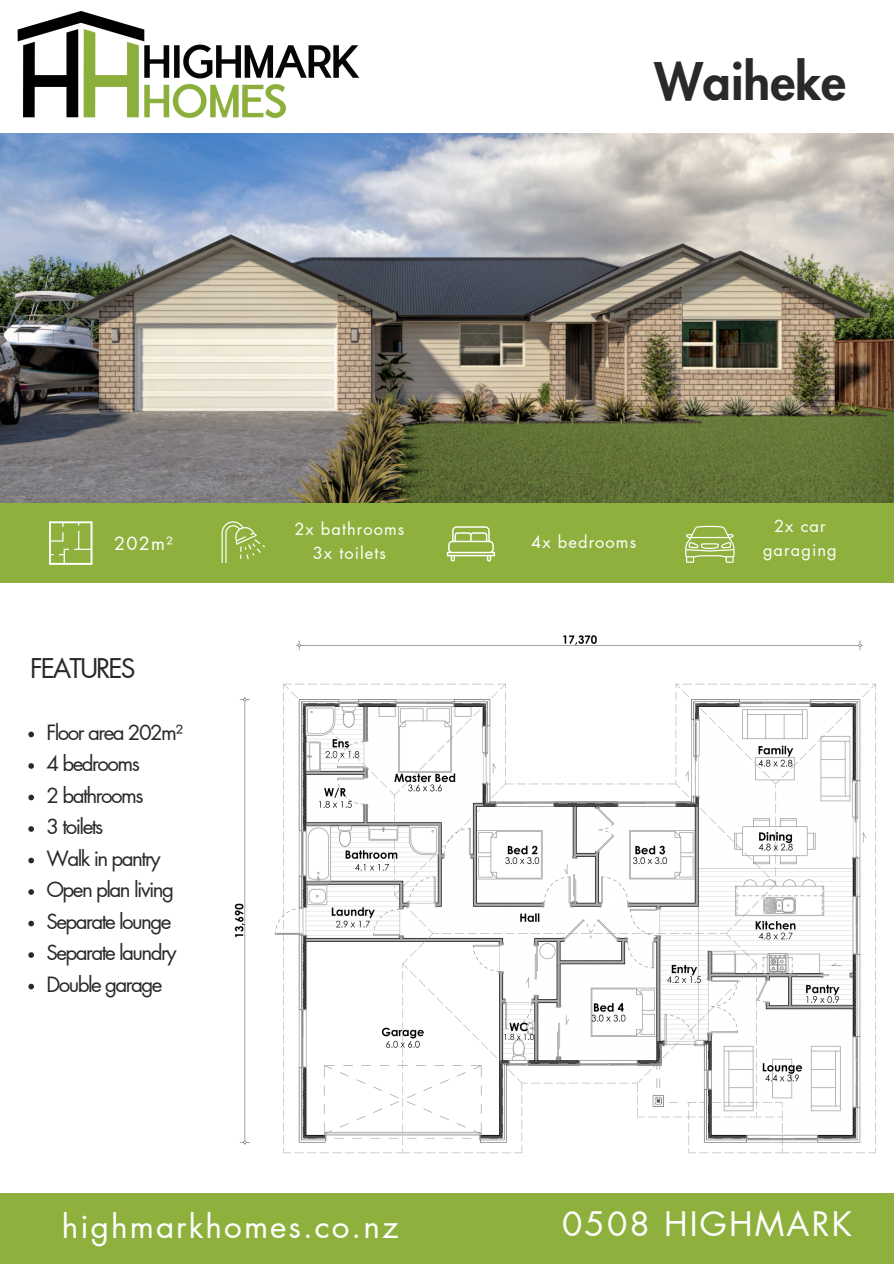
<style>
.page{position:relative;width:894px;height:1264px;background:#fff}
.page>*{position:absolute;margin:0;border:0;box-sizing:border-box;transform-origin:0 0}
.t1{font:800 49.65px "Futura LT Pro";color:#282a29}
.t2{font:33px "Futura LT Pro";letter-spacing:.065em;color:#fff}
.t3{font:31.5px "Futura LT Pro";letter-spacing:.065em;color:#fff}
.t4{font:26.55px "Futura LT Pro";letter-spacing:-.075em;color:#282a29}
.t5{font:20.55px/31.5px "Futura LT Pro";letter-spacing:-.075em;color:#282a29}
.t6{font:18px "Futura LT Pro";letter-spacing:.065em;color:#fff}
.t7{font:16.5px/24.8px "Futura LT Pro";letter-spacing:.065em;color:#fff;text-align:center}
</style>
<div class="page">
<img style="left:0;top:133px;width:893px;height:370px">
<div style="left:0;top:503px;width:893px;height:79px;background:#8eb13e"></div>
<img style="left:234px;top:635px;width:642px;height:519px">
<div style="left:0;top:1193px;width:893px;height:70px;background:#8eb13e"></div>
<svg style="left:221px;top:521px;width:44px;height:42px;background:#9ebc59"></svg>
<svg style="left:446px;top:526px;width:49px;height:35px;background:#aac46e"></svg>
<svg style="left:685px;top:526px;width:49px;height:37px;background:#a8c36b"></svg>
<svg style="left:49px;top:521px;width:43px;height:44px;background:#a6c167"></svg>
<img style="left:17px;top:11px;width:343px;height:107px">
<svg style="left:28px;top:731px;width:6px;height:6px"></svg>
<svg style="left:28px;top:763px;width:6px;height:5px"></svg>
<svg style="left:28px;top:794px;width:6px;height:6px"></svg>
<svg style="left:28px;top:826px;width:6px;height:5px"></svg>
<svg style="left:28px;top:857px;width:6px;height:6px"></svg>
<svg style="left:28px;top:889px;width:6px;height:5px"></svg>
<svg style="left:28px;top:920px;width:6px;height:6px"></svg>
<svg style="left:28px;top:952px;width:6px;height:5px"></svg>
<svg style="left:28px;top:983px;width:6px;height:6px"></svg>
<h4 class="t1" style="left:654px;top:59px;width:193px">Waiheke</h4>
<p class="t6" style="left:114px;top:535px;width:60px">202m²</p>
<p class="t4" style="left:30px;top:655px;width:107px">FEATURES</p>
<p class="t5" style="left:46px;top:717px;width:138px">Floor area 202m²<br>4 bedrooms<br>2 bathrooms</p>
<p class="t5" style="left:46px;top:811px;width:132px">3 toilets<br>Walk in pantry<br>Open plan living<br>Separate lounge<br>Separate laundry</p>
<p class="t5" style="left:46px;top:969px;width:118px">Double garage</p>
<p class="t7" style="left:294px;top:517px;width:112px">2x bathrooms</p>
<p class="t7" style="left:312px;top:541px;width:75px">3x toilets</p>
<p class="t7" style="left:531px;top:530px;width:106px">4x bedrooms</p>
<p class="t7" style="left:762px;top:514px;width:75px">2x car garaging</p>
<p class="t3" style="left:62px;top:1211px;width:338px">highmarkhomes.co.nz</p>
<p class="t2" style="left:562px;top:1208px;width:291px">0508 HIGHMARK</p>
</div>
